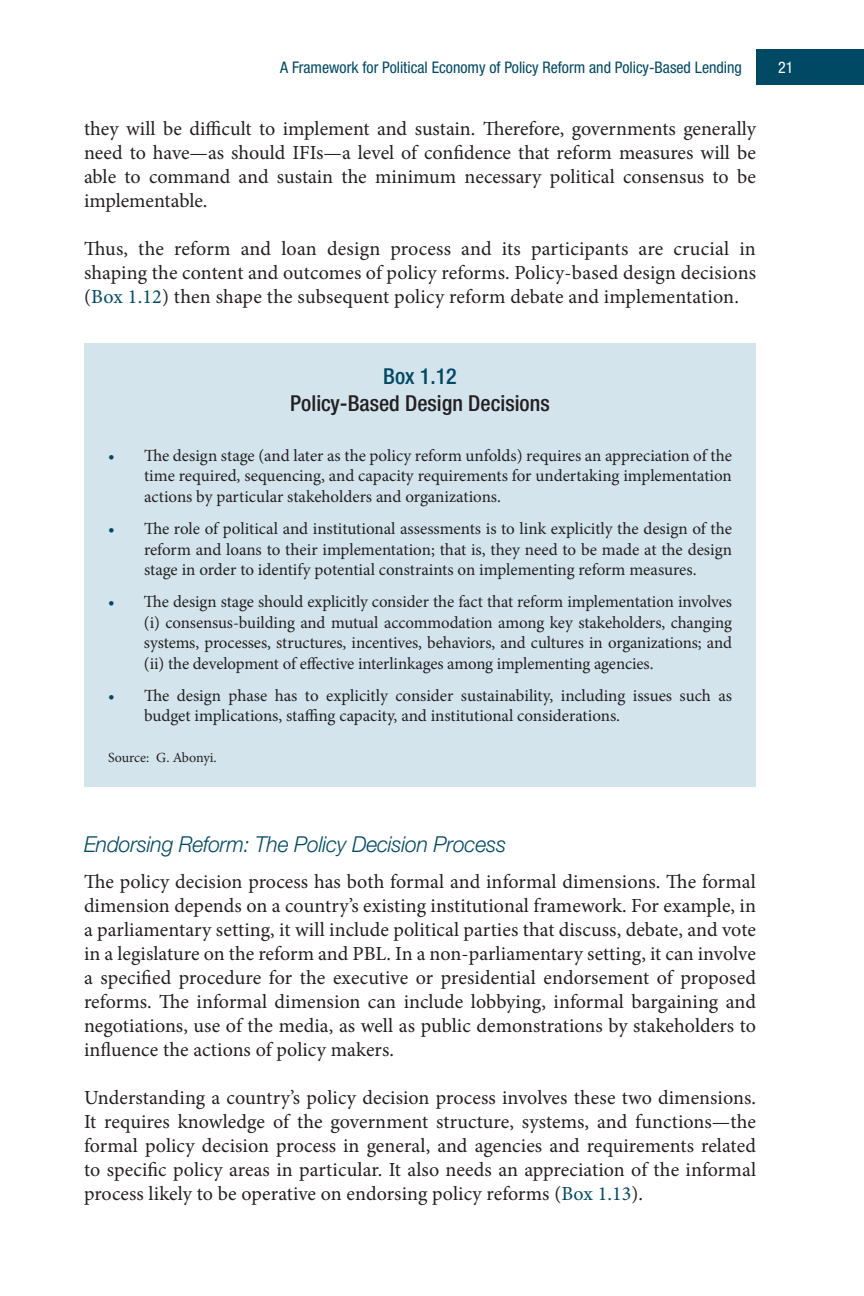
<style>
.page{position:relative;width:864px;height:1296px;background:#fff}
.page>*{position:absolute;margin:0;border:0;box-sizing:border-box;transform-origin:0 0}
.t1{font:italic 300 22px "Helvetica Neue";letter-spacing:-.01em;color:#004964;scale:.96 1}
.t2{font:500 condensed 22px "Helvetica Neue";color:#231f20}
.t3{font:500 condensed 22px "Helvetica Neue";color:#004964}
.t4{font:20px/24px "Minion Pro";color:#231f20;text-align:justify}
.t5{font:17px/20.4px "Minion Pro";letter-spacing:-.005em;color:#231f20;text-align:justify}
.t6{font:condensed 16px "Helvetica Neue";color:#004964}
.t7{font:condensed 16px "Helvetica Neue";color:#fff}
.t8{font:14px "Minion Pro";letter-spacing:-.005em;color:#231f20}
.s1{color:#004964}
</style>
<div class="page">
<div style="left:756px;top:49px;width:108px;height:36px;background:#004964"></div>
<div style="left:84px;top:343px;width:672px;height:443px;background:#d3e4ec"></div>
<p class="t6" style="left:280px;top:58px;width:463px">A Framework for Political Economy of Policy Reform and Policy-Based Lending</p>
<p class="t7" style="left:778px;top:58px;width:17px">21</p>
<p class="t4" style="left:84px;top:116px;width:673px">they will be difficult to implement and sustain. Therefore, governments generally need to have—as should IFIs—a level of confidence that reform measures will be able to command and sustain the minimum necessary political consensus to be implementable.</p>
<p class="t4" style="left:84px;top:236px;width:674px">Thus, the reform and loan design process and its participants are crucial in shaping the content and outcomes of policy reforms. Policy-based design decisions (<span class="s1">Box 1.12</span>) then shape the subsequent policy reform debate and implementation.</p>
<p class="t3" style="left:383px;top:363px;width:75px">Box 1.12</p>
<p class="t2" style="left:290px;top:390px;width:261px">Policy-Based Design Decisions</p>
<p class="t5" style="left:144px;top:445px;width:589px;text-indent:-36px"><span class="s1">•</span> The design stage (and later as the policy reform unfolds) requires an appreciation of the time required, sequencing, and capacity requirements for undertaking implementation actions by particular stakeholders and organizations.</p>
<p class="t5" style="left:144px;top:519px;width:590px;text-indent:-36px"><span class="s1">•</span> The role of political and institutional assessments is to link explicitly the design of the reform and loans to their implementation; that is, they need to be made at the design stage in order to identify potential constraints on implementing reform measures.</p>
<p class="t5" style="left:144px;top:592px;width:590px;text-indent:-36px"><span class="s1">•</span> The design stage should explicitly consider the fact that reform implementation involves (i) consensus-building and mutual accommodation among key stakeholders, changing systems, processes, structures, incentives, behaviors, and cultures in organizations; and (ii) the development of effective interlinkages among implementing agencies.</p>
<p class="t5" style="left:144px;top:685px;width:590px;text-indent:-36px"><span class="s1">•</span> The design phase has to explicitly consider sustainability, including issues such as budget implications, staffing capacity, and institutional considerations.</p>
<p class="t8" style="left:108px;top:748px;width:110px">Source: G. Abonyi.</p>
<p class="t1" style="left:84px;top:831px;width:441px">Endorsing Reform: The Policy Decision Process</p>
<p class="t4" style="left:84px;top:870px;width:674px">The policy decision process has both formal and informal dimensions. The formal dimension depends on a country’s existing institutional framework. For example, in a parliamentary setting, it will include political parties that discuss, debate, and vote in a legislature on the reform and PBL. In a non-parliamentary setting, it can involve a specified procedure for the executive or presidential endorsement of proposed reforms. The informal dimension can include lobbying, informal bargaining and negotiations, use of the media, as well as public demonstrations by stakeholders to influence the actions of policy makers.</p>
<p class="t4" style="left:84px;top:1086px;width:674px">Understanding a country’s policy decision process involves these two dimensions.<br>It requires knowledge of the government structure, systems, and functions—the formal policy decision process in general, and agencies and requirements related to specific policy areas in particular. It also needs an appreciation of the informal process likely to be operative on endorsing policy reforms (<span class="s1">Box 1.13</span>).</p>
</div>
